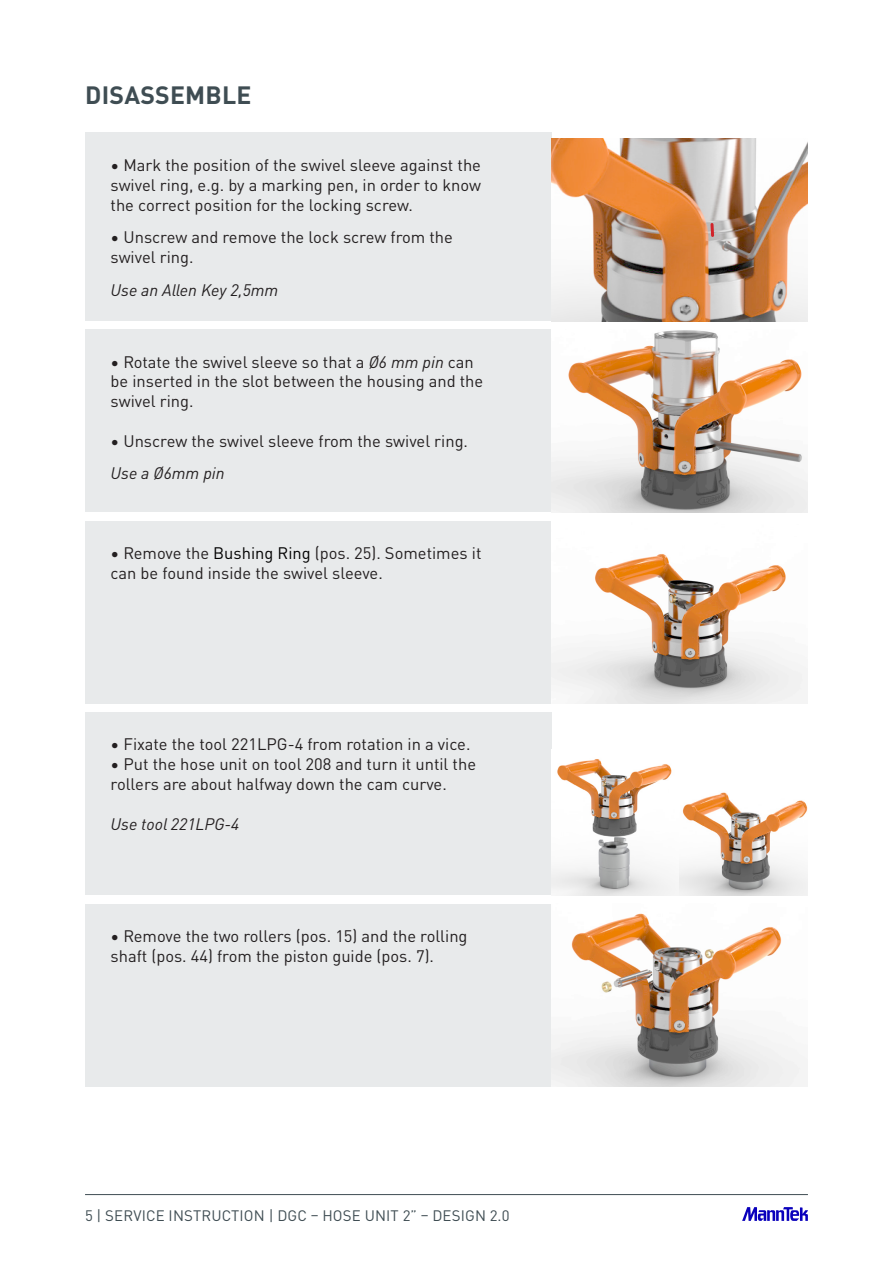
<style>
.page{position:relative;width:893px;height:1263px;background:#fff}
.page>*{position:absolute;margin:0;border:0;box-sizing:border-box;transform-origin:0 0}
.Chapter_heading{font:700 24.75px "DINOT";letter-spacing:.01em;color:#3f4d53}
.Bread{font:16.5px/19.8px "DINOT";color:#231f20}
.Bread-2{font:16.5px/19.8px "DIN Pro";color:#231f20;text-align:justify}
.Bread___italic{font:italic 16.5px "DINOT";color:#231f20}
.Bread___italic-2{font:italic 16.5px "DIN Pro";color:#231f20}
.t1{font:15px "DINOT";letter-spacing:.01em;color:#3f4d53}
.s1{font-family:"DIN Pro"}
.s2{font-family:"DIN Pro";font-style:italic}
.s3{color:#000}
</style>
<div class="page">
<svg style="left:742px;top:1207px;width:66px;height:14px"></svg>
<hr style="left:85px;top:1194px;width:723px;height:1px;background:#3f4d53">
<div style="left:85px;top:330px;width:466px;height:182px;background:#e8eaeb"></div>
<div style="left:85px;top:521px;width:466px;height:183px;background:#e8eaeb"></div>
<div style="left:85px;top:712px;width:466px;height:183px;background:#e8eaeb"></div>
<img style="left:551px;top:330px;width:257px;height:182px">
<img style="left:551px;top:554px;width:257px;height:150px">
<div style="left:85px;top:133px;width:466px;height:188px;background:#e8eaeb"></div>
<img style="left:551px;top:138px;width:257px;height:183px">
<img style="left:551px;top:748px;width:257px;height:147px">
<div style="left:85px;top:904px;width:466px;height:182px;background:#e8eaeb"></div>
<img style="left:551px;top:913px;width:257px;height:173px">
<svg style="left:709px;top:221px;width:7px;height:18px"></svg>
<p class="Chapter_heading" style="left:85px;top:79px;width:168px">DISASSEMBLE</p>
<p class="Bread-2" style="left:111px;top:154px;width:372px">• Mark the position of the swivel sleeve against the swivel ring, e.g. by a marking pen, in order to know the correct position for the locking screw.</p>
<p class="Bread-2" style="left:111px;top:226px;width:344px">• Unscrew and remove the lock screw from the swivel ring.</p>
<p class="Bread___italic" style="left:111px;top:279px;width:169px">Use an Allen Key 2,5mm</p>
<p class="Bread" style="left:111px;top:352px;width:374px"><span class="s1">•</span> Rotate the swivel sleeve so that a <span class="s2">Ø6 mm pin</span> can be inserted in the slot between the housing and the swivel ring.</p>
<p class="Bread" style="left:111px;top:431px;width:359px"><span class="s1">•</span> Unscrew the swivel sleeve from the swivel ring.</p>
<p class="Bread___italic-2" style="left:111px;top:461px;width:116px">Use a Ø6mm pin</p>
<p class="Bread" style="left:111px;top:543px;width:372px"><span class="s1">•</span> Remove the <span class="s3">Bushing Ring</span> (pos. 25). Sometimes it can be found inside the swivel sleeve.</p>
<p class="Bread-2" style="left:111px;top:733px;width:361px">• Fixate the tool 221LPG-4 from rotation in a vice.</p>
<p class="Bread" style="left:111px;top:754px;width:367px"><span class="s1">•</span> Put the hose unit on tool 208 and turn it until the rollers are about halfway down the cam curve.</p>
<p class="Bread___italic" style="left:111px;top:813px;width:130px">Use tool 221LPG-4</p>
<p class="Bread" style="left:111px;top:926px;width:358px"><span class="s1">•</span> Remove the two rollers (pos. 15) and the rolling shaft (pos. 44) from the piston guide (pos. 7).</p>
<p class="t1" style="left:85px;top:1206px;width:426px">5 | SERVICE INSTRUCTION | DGC – HOSE UNIT 2” – DESIGN 2.0</p>
</div>
